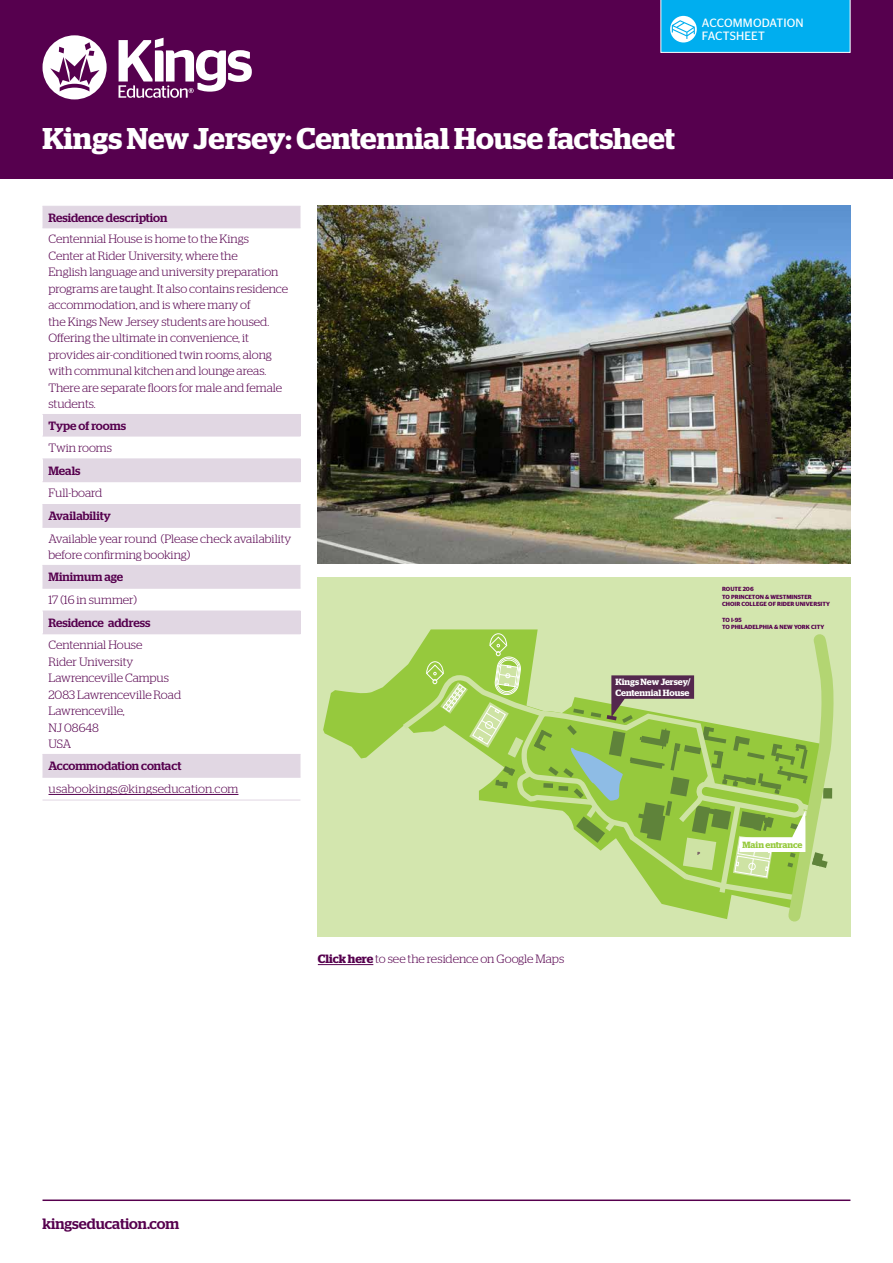
<style>
.page{position:relative;width:893px;height:1263px;background:#fff}
.page>*{position:absolute;margin:0;border:0;box-sizing:border-box;transform-origin:0 0}
.t1{font:600 30px "Stag";color:#fff}
.t2{font:500 15px "Stag";color:#56004e}
.t3{font:300 12px/16.5px "Stag";color:#56004e}
.t4{font:500 12px "Stag";color:#56004e}
.t5{font:12px/13.5px "Stag Sans";letter-spacing:.015em;color:#fff}
.t6{font:600 9px/10.5px "Stag";color:#fff}
.t7{font:600 9px "Stag";color:#96c93d}
.t8{font:600 6px/7.2px "Stag Sans LC";color:#56004e}
.t9{font:500 4.5px "Stag Sans LC";color:#54284e}
.s1{font-weight:600}
</style>
<div class="page">
<hr style="left:43px;top:1199px;width:807px;height:2px;background:#56004e">
<img style="left:317px;top:206px;width:533px;height:357px">
<hr style="left:318px;top:964px;width:55px;height:1px;background:#56004e">
<div style="left:0;top:0;width:893px;height:179px;background:#56004e"></div>
<svg style="left:43px;top:207px;width:257px;height:570px"></svg>
<div style="left:43px;top:414px;width:257px;height:22px;background:#e1d7e3"></div>
<div style="left:43px;top:459px;width:257px;height:23px;background:#e1d7e3"></div>
<svg style="left:43px;top:505px;width:257px;height:83px"></svg>
<div style="left:43px;top:611px;width:257px;height:23px;background:#e1d7e3"></div>
<hr style="left:43px;top:206px;width:257px;height:1px;background:#e1d7e3">
<hr style="left:43px;top:754px;width:257px;height:1px;background:#e1d7e3">
<hr style="left:43px;top:777px;width:257px;height:1px;background:#e1d7e3">
<hr style="left:43px;top:800px;width:257px;height:1px;background:#e1d7e3">
<hr style="left:43px;top:227px;width:257px;height:1px;background:#e1d7e3">
<hr style="left:43px;top:436px;width:257px;height:1px;background:#e1d7e3">
<hr style="left:43px;top:458px;width:257px;height:1px;background:#e1d7e3">
<hr style="left:43px;top:504px;width:257px;height:1px;background:#e1d7e3">
<hr style="left:43px;top:527px;width:257px;height:1px;background:#e1d7e3">
<hr style="left:43px;top:565px;width:257px;height:1px;background:#e1d7e3">
<hr style="left:43px;top:588px;width:257px;height:1px;background:#e1d7e3">
<hr style="left:49px;top:794px;width:189px;height:1px;background:#56004e">
<svg style="left:119px;top:38px;width:133px;height:60px"></svg>
<svg style="left:43px;top:35px;width:64px;height:64px"></svg>
<svg style="left:660px;top:0;width:191px;height:53px;background:#13b3ef"></svg>
<div style="left:317px;top:578px;width:533px;height:359px;background:#d3e6ae"></div>
<svg style="left:323px;top:674px;width:74px;height:85px;fill:#96c93d"></svg>
<svg style="left:397px;top:629px;width:437px;height:293px"></svg>
<p class="t5" style="left:702px;top:16px;width:103px">ACCOMMODATION<br>FACTSHEET</p>
<h1 class="t1" style="left:43px;top:121px;width:634px">Kings New Jersey: Centennial House factsheet</h1>
<p class="t4" style="left:49px;top:211px;width:120px">Residence description</p>
<p class="t3" style="left:49px;top:231px;width:241px">Centennial House is home to the Kings<br>Center at Rider University, where the<br>English language and university preparation programs are taught. It also contains residence accommodation, and is where many of<br>the Kings New Jersey students are housed.<br>Offering the ultimate in convenience, it provides air-conditioned twin rooms, along with communal kitchen and lounge areas.<br>There are separate floors for male and female students.</p>
<p class="t4" style="left:49px;top:419px;width:79px">Type of rooms</p>
<p class="t3" style="left:49px;top:439px;width:65px">Twin rooms</p>
<p class="t4" style="left:49px;top:463px;width:33px">Meals</p>
<p class="t3" style="left:49px;top:485px;width:55px">Full-board</p>
<p class="t4" style="left:49px;top:509px;width:64px">Availability</p>
<p class="t3" style="left:49px;top:530px;width:244px">Available year round (Please check availability before confirming booking)</p>
<p class="t4" style="left:49px;top:570px;width:76px">Minimum age</p>
<p class="t3" style="left:49px;top:591px;width:90px">17 (16 in summer)</p>
<p class="t4" style="left:49px;top:615px;width:103px">Residence address</p>
<p class="t3" style="left:49px;top:637px;width:134px">Centennial House<br>Rider University<br>Lawrenceville Campus<br>2083 Lawrenceville Road<br>Lawrenceville,<br>NJ 08648<br>USA</p>
<p class="t4" style="left:49px;top:759px;width:134px">Accommodation contact</p>
<p class="t3" style="left:49px;top:780px;width:191px">usabookings@kingseducation.com</p>
<p class="t6" style="left:615px;top:677px;width:77px">Kings New Jersey/<br>Centennial House</p>
<p class="t8" style="left:722px;top:585px;width:109px">ROUTE 206<br>TO PRINCETON &amp; WESTMINSTER<br>CHOIR COLLEGE OF RIDER UNIVERSITY</p>
<p class="t8" style="left:722px;top:616px;width:104px">TO I-95<br>TO PHILADELPHIA &amp; NEW YORK CITY</p>
<p class="t7" style="left:742px;top:839px;width:62px">Main entrance</p>
<p class="t2" style="left:43px;top:1215px;width:138px">kingseducation.com</p>
<p class="t3" style="left:318px;top:950px;width:248px"><span class="s1">Click here</span> to see the residence on Google Maps</p>
<p class="t9" style="left:697px;top:851px;width:4px">P</p>
</div>
